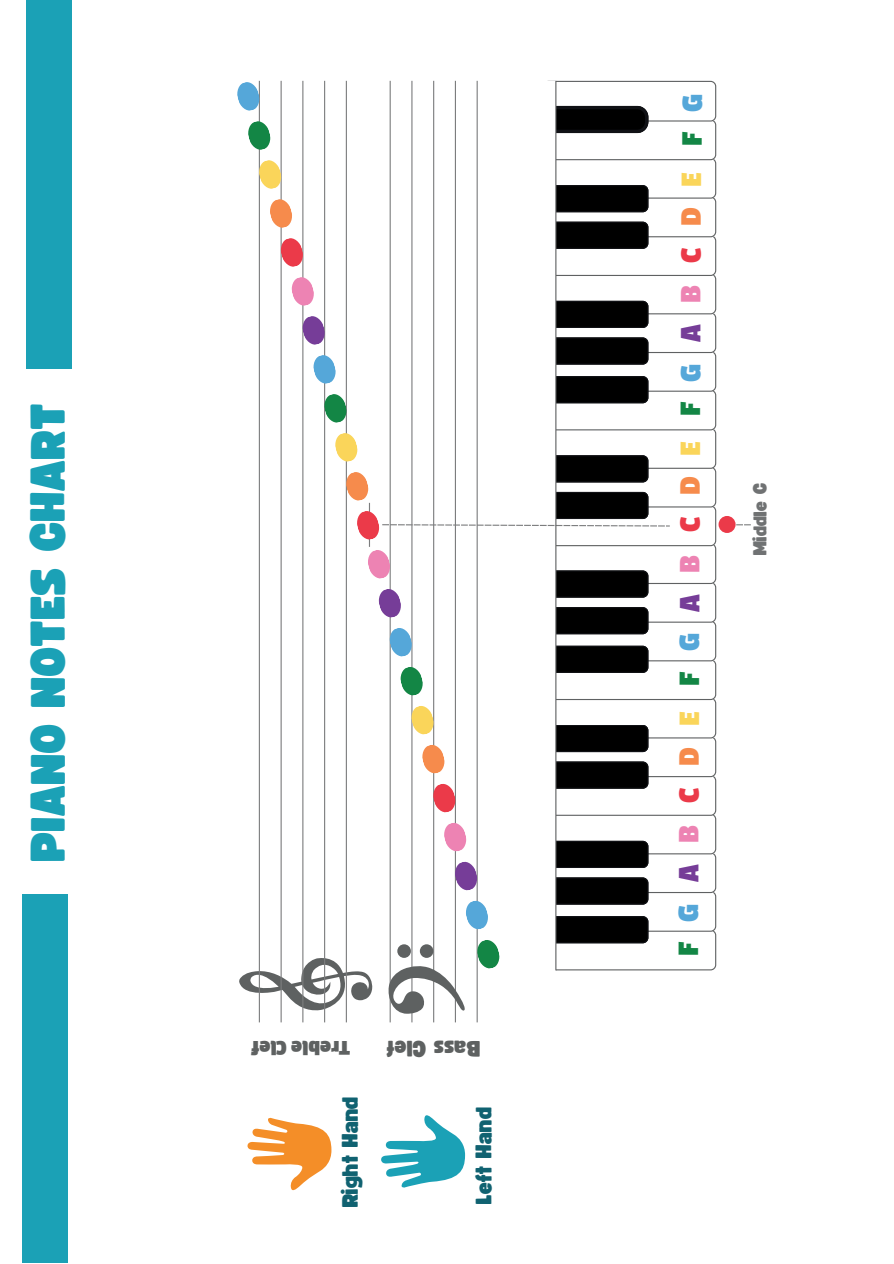
<style>
.page{position:relative;width:894px;height:1264px;background:#fff}
.page>*{position:absolute;margin:0;border:0;box-sizing:border-box;transform-origin:0 0}
.t1{font:48px "Funtastic";color:#1ba1b6}
.t2{font:700 31.2px "Passion One";letter-spacing:.68em;color:#138645}
.t3{font:22.05px "Funtastic";color:#106271}
.t4{font:700 22.05px "Passion One";color:#5e6161}
.t5{font:22.05px "Funtastic";color:#5e6161}
.t6{font:18.45px "Funtastic";color:#707273}
.s1{color:#55a7d9}
.s2{color:#763d98}
.s3{color:#ed83b3}
.s4{color:#eb3a49}
.s5{color:#f68b4c}
.s6{color:#fad55a}
</style>
<div class="page">
<div style="left:27px;top:0;width:45px;height:368px;background:#1ba1b6"></div>
<hr style="left:389px;top:81px;width:1px;height:941px;background:#7c7d7e">
<hr style="left:411px;top:81px;width:1px;height:941px;background:#7c7d7e">
<hr style="left:433px;top:81px;width:1px;height:941px;background:#7c7d7e">
<hr style="left:454px;top:81px;width:2px;height:941px;background:#7c7d7e">
<hr style="left:476px;top:81px;width:1px;height:941px;background:#7c7d7e">
<svg style="left:247px;top:1117px;width:84px;height:74px"></svg>
<svg style="left:381px;top:1115px;width:84px;height:72px"></svg>
<hr style="left:259px;top:81px;width:1px;height:941px;background:#7c7d7e">
<hr style="left:280px;top:81px;width:1px;height:941px;background:#7c7d7e">
<hr style="left:302px;top:81px;width:1px;height:941px;background:#7c7d7e">
<hr style="left:324px;top:81px;width:1px;height:941px;background:#7c7d7e">
<hr style="left:346px;top:81px;width:1px;height:941px;background:#7c7d7e">
<div style="left:23px;top:894px;width:45px;height:368px;background:#1ba1b6"></div>
<svg style="left:237px;top:81px;width:513px;height:932px"></svg>
<h1 class="t1" style="left:19px;top:861px;width:460px;rotate:-90deg">PIANO NOTES CHART</h1>
<p class="t4" style="left:350px;top:1059px;width:99px;rotate:-180deg">Treble Clef</p>
<p class="t5" style="left:479px;top:1061px;width:95px;rotate:-180deg">Bass Clef</p>
<p class="t3" style="left:337px;top:1207px;width:112px;rotate:-90deg">Right Hand</p>
<p class="t3" style="left:470px;top:1203px;width:98px;rotate:-90deg">Left Hand</p>
<p class="t2" style="left:673px;top:956px;width:864px;rotate:-90deg">F<span class="s1">G</span><span class="s2">A</span><span class="s3">B</span><span class="s4">C</span><span class="s5">D</span><span class="s6">E</span> F<span class="s1">G</span><span class="s2">A</span><span class="s3">B</span><span class="s4">C</span><span class="s5">D</span><span class="s6">E</span> F<span class="s1">G</span><span class="s2">A</span><span class="s3">B</span><span class="s4">C</span><span class="s5">D</span><span class="s6">E</span> F<span class="s1">G</span></p>
<p class="t6" style="left:748px;top:555px;width:74px;rotate:-90deg">Middle C</p>
</div>
